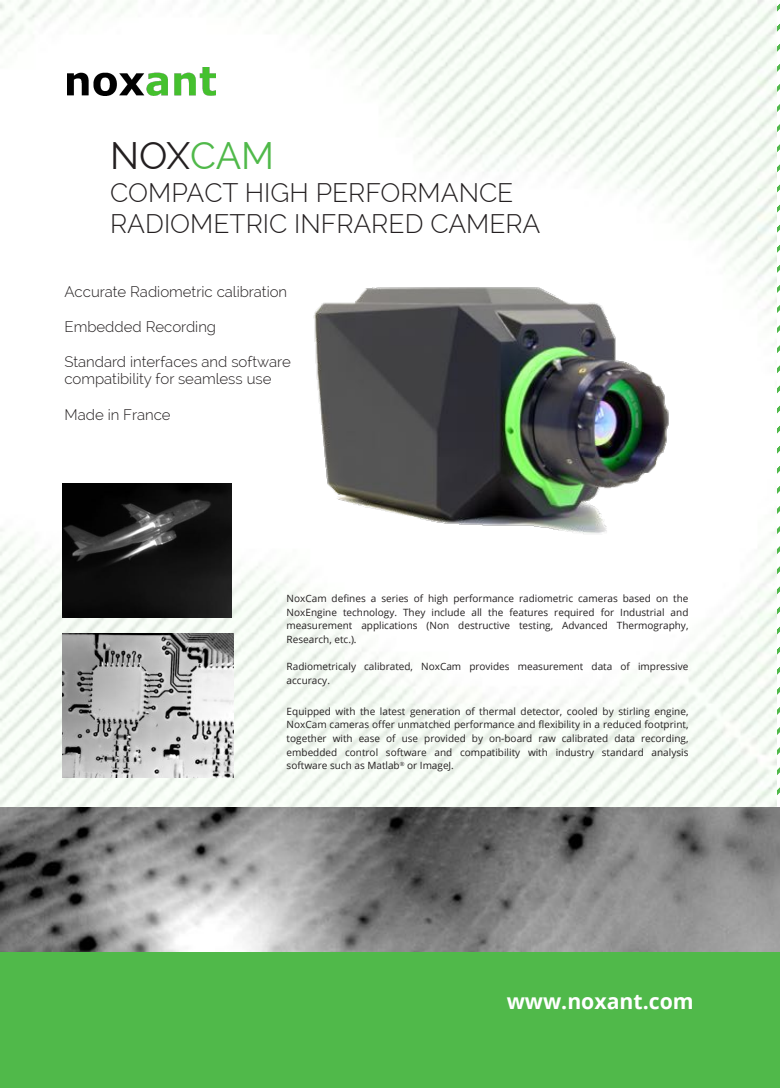
<style>
.page{position:relative;width:780px;height:1088px;background:#fff}
.page>*{position:absolute;margin:0;border:0;box-sizing:border-box;transform-origin:0 0}
.t1{font:37.5px "Raleway";color:#231f20}
.t2{font:300 26.25px/30.9px "Raleway";color:#231f20}
.t3{font:700 21.25px "Open Sans";color:#fff}
.t4{font:300 15px/17.6px "Raleway";color:#231f20}
.t5{font:10px/13.6px "Open Sans";color:#231f20;text-align:justify}
.s1{color:#50b94a}
</style>
<div class="page">
<img style="left:0;top:0;width:776px;height:808px">
<div style="left:0;top:940px;width:780px;height:148px;background:#50b94a"></div>
<img style="left:0;top:808px;width:780px;height:143px">
<img style="left:63px;top:483px;width:168px;height:135px">
<img style="left:63px;top:633px;width:170px;height:145px">
<img style="left:184px;top:225px;width:547px;height:365px">
<img style="left:68px;top:68px;width:148px;height:28px">
<h1 class="t1" style="left:110px;top:133px;width:165px">NOX<span class="s1">CAM</span></h1>
<h2 class="t2" style="left:110px;top:178px;width:431px">COMPACT HIGH PERFORMANCE<br>RADIOMETRIC INFRARED CAMERA</h2>
<h3 class="t4" style="left:64px;top:283px;width:224px">Accurate Radiometric calibration</h3>
<h3 class="t4" style="left:64px;top:318px;width:153px">Embedded Recording</h3>
<h3 class="t4" style="left:64px;top:352px;width:228px">Standard interfaces and software compatibility for seamless use</h3>
<h3 class="t4" style="left:64px;top:406px;width:108px">Made in France</h3>
<p class="t5" style="left:286px;top:591px;width:403px">NoxCam defines a series of high performance radiometric cameras based on the NoxEngine technology. They include all the features required for Industrial and measurement applications (Non destructive testing, Advanced Thermography, Research, etc.).</p>
<p class="t5" style="left:286px;top:659px;width:403px">Radiometricaly calibrated, NoxCam provides measurement data of impressive accuracy.</p>
<p class="t5" style="left:286px;top:704px;width:403px">Equipped with the latest generation of thermal detector, cooled by stirling engine, NoxCam cameras offer unmatched performance and flexibility in a reduced footprint, together with ease of use provided by on-board raw calibrated data recording, embedded control software and compatibility with industry standard analysis software such as Matlab<sup>®</sup> or ImageJ.</p>
<h3 class="t3" style="left:506px;top:986px;width:189px">www.noxant.com</h3>
</div>
